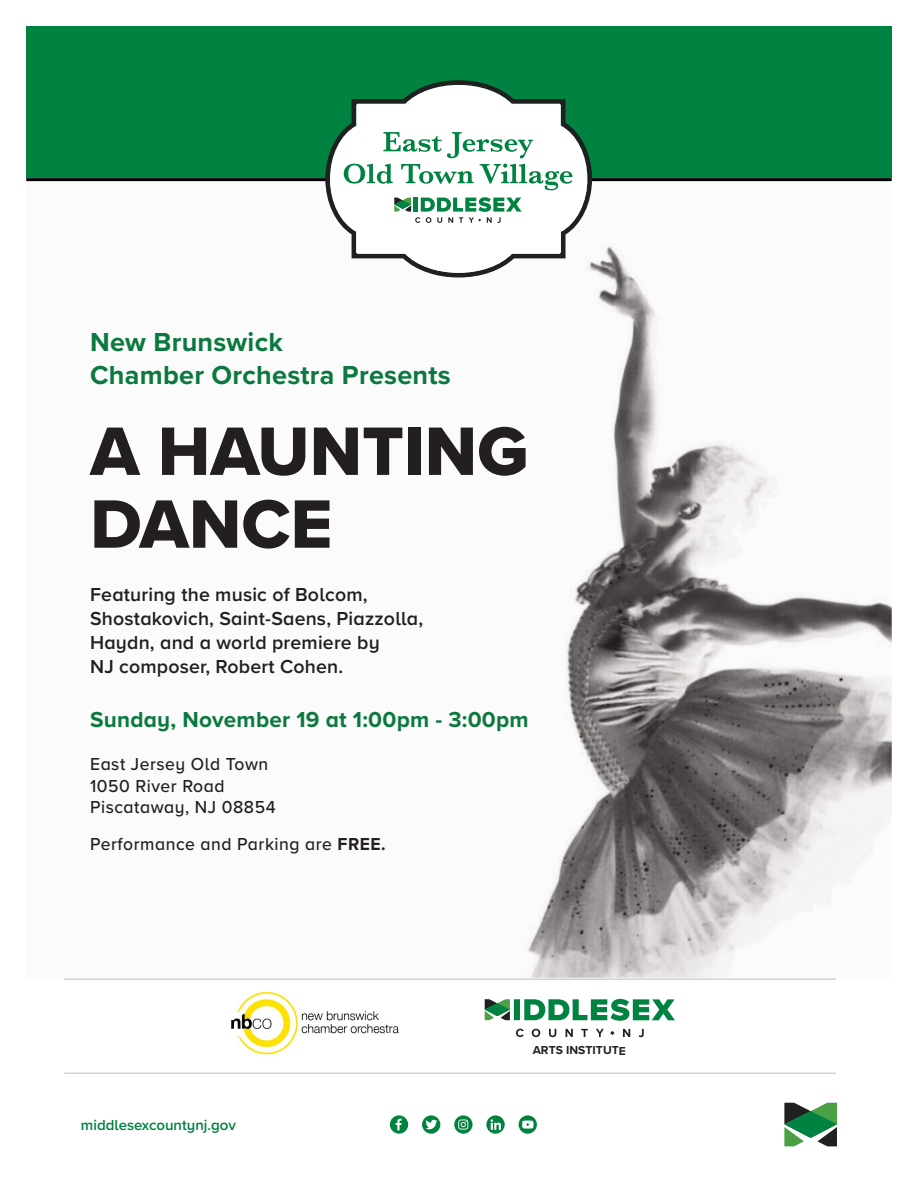
<style>
.page{position:relative;width:918px;height:1188px;background:#fff}
.page>*{position:absolute;margin:0;border:0;box-sizing:border-box;transform-origin:0 0}
.t1{font:70.95px/72.9px "Proxima Nova Extrabld";color:#231f20}
.t2{font:700 27px/32.4px "Proxima Nova";letter-spacing:.01em;color:#0b793f}
.t3{font:700 22.5px "Proxima Nova";letter-spacing:.01em;color:#0b793f}
.t4{font:600 19.5px/24px "Proxima Nova";letter-spacing:.01em;color:#231f20}
.t5{font:500 18px "Proxima Nova";letter-spacing:.03em;color:#231f20}
.t6{font:600 15px "Proxima Nova";color:#008240}
.t7{font:700 12px "Proxima Nova";color:#241f21}
.s1{font-weight:700}
</style>
<div class="page">
<svg style="left:390px;top:1115px;width:18px;height:19px"></svg>
<svg style="left:422px;top:1115px;width:18px;height:19px"></svg>
<svg style="left:454px;top:1115px;width:19px;height:19px"></svg>
<svg style="left:486px;top:1115px;width:19px;height:19px"></svg>
<svg style="left:519px;top:1115px;width:18px;height:19px"></svg>
<svg style="left:784px;top:1103px;width:53px;height:43px"></svg>
<img style="left:26px;top:181px;width:866px;height:797px">
<div style="left:26px;top:26px;width:866px;height:152px;background:#008240"></div>
<hr style="left:26px;top:178px;width:866px;height:3px;background:#000">
<svg style="left:325px;top:80px;width:267px;height:198px"></svg>
<svg style="left:330px;top:85px;width:257px;height:188px"></svg>
<svg style="left:383px;top:132px;width:150px;height:26px;background:#c2e1d1"></svg>
<svg style="left:344px;top:164px;width:49px;height:20px"></svg>
<svg style="left:401px;top:164px;width:73px;height:20px"></svg>
<svg style="left:480px;top:164px;width:92px;height:26px"></svg>
<svg style="left:394px;top:197px;width:128px;height:26px"></svg>
<svg style="left:516px;top:1029px;width:8px;height:8px"></svg>
<svg style="left:532px;top:1029px;width:8px;height:8px"></svg>
<svg style="left:549px;top:1029px;width:7px;height:8px"></svg>
<svg style="left:566px;top:1029px;width:7px;height:8px"></svg>
<svg style="left:581px;top:1029px;width:7px;height:8px"></svg>
<svg style="left:596px;top:1029px;width:8px;height:8px"></svg>
<svg style="left:623px;top:1029px;width:7px;height:8px"></svg>
<svg style="left:639px;top:1029px;width:5px;height:8px"></svg>
<svg style="left:610px;top:1031px;width:4px;height:4px"></svg>
<svg style="left:524px;top:999px;width:151px;height:22px"></svg>
<div style="left:514px;top:999px;width:6px;height:21px;background:#008240"></div>
<svg style="left:485px;top:999px;width:25px;height:21px"></svg>
<img style="left:231px;top:991px;width:168px;height:64px">
<hr style="left:64px;top:1073px;width:772px;height:1px;background:#d1d2d4">
<hr style="left:64px;top:978px;width:772px;height:2px;background:#d1d2d4">
<p class="t2" style="left:90px;top:326px;width:362px">New Brunswick<br>Chamber Orchestra Presents</p>
<p class="t1" style="left:90px;top:414px;width:440px">A HAUNTING<br>DANCE</p>
<p class="t4" style="left:90px;top:582px;width:335px">Featuring the music of Bolcom,<br>Shostakovich, Saint-Saens, Piazzolla,<br>Haydn, and a world premiere by<br>NJ composer, Robert Cohen.</p>
<p class="t3" style="left:90px;top:702px;width:440px">Sunday, November 19 at 1:00pm - 3:00pm</p>
<p class="t5" style="left:90px;top:751px;width:180px">East Jersey Old Town</p>
<p class="t5" style="left:90px;top:772px;width:136px">1050 River Road</p>
<p class="t5" style="left:90px;top:794px;width:187px">Piscataway, NJ 08854</p>
<p class="t5" style="left:90px;top:831px;width:297px">Performance and Parking are <span class="s1">FREE.</span></p>
<p class="t6" style="left:81px;top:1114px;width:156px">middlesexcountynj.gov</p>
<p class="t7" style="left:533px;top:1042px;width:95px">ARTS INSTITUTE</p>
</div>
